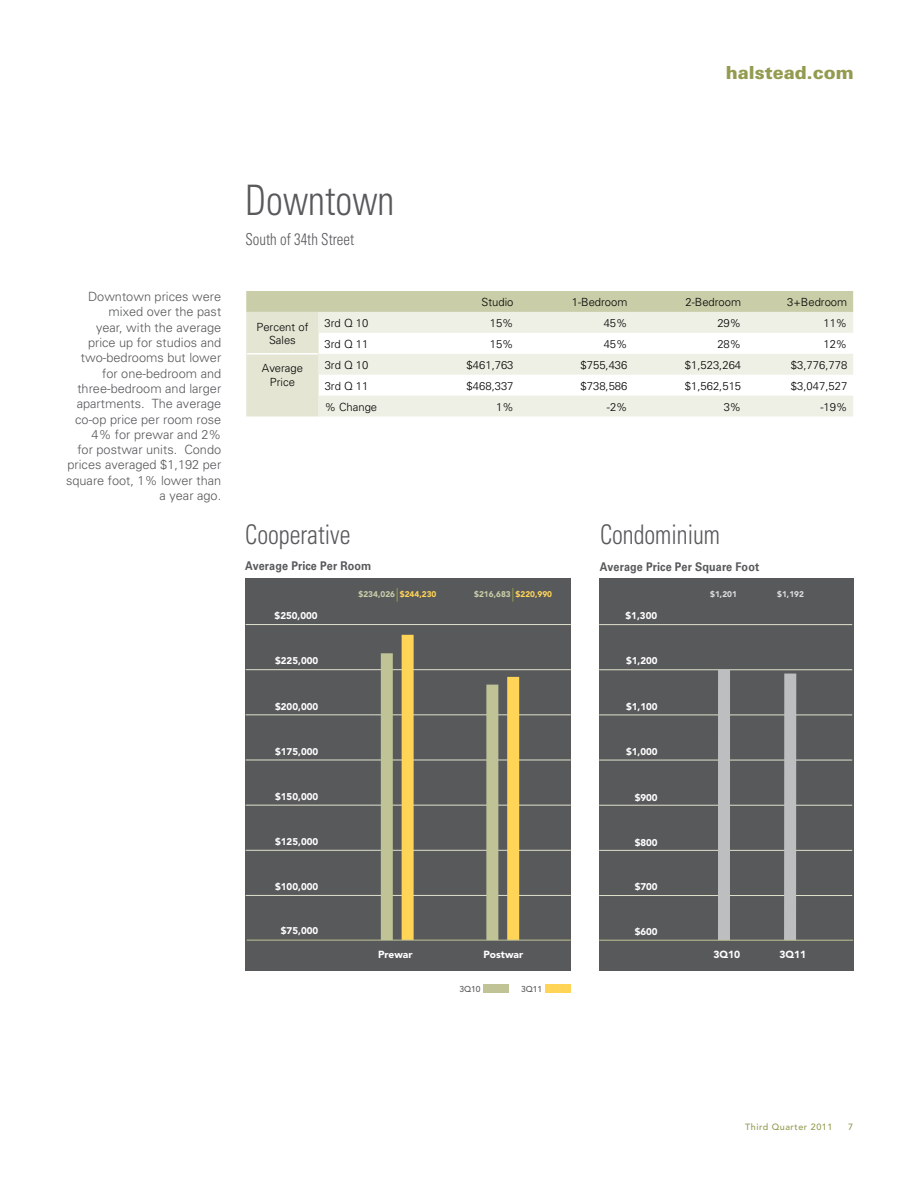
<style>
.page{position:relative;width:918px;height:1188px;background:#fff}
.page>*{position:absolute;margin:0;border:0;box-sizing:border-box;transform-origin:0 0}
.t1{font:300 condensed 42px "Univers";color:#58595b;scale:.9 1}
.t2{font:300 condensed 27px "Univers";color:#58595b;scale:.9 1}
.t3{font:900 18px "Univers";color:#949b50}
.t4{font:300 condensed 16.5px "Univers";color:#58595b;scale:.9 1}
.t5{font:300 12.75px/15.3px "Univers";color:#58595b;text-align:right}
.t6{font:700 12px "Univers";letter-spacing:.01em;color:#58595b;scale:.9 1}
.t7{font:300 11.25px/13.5px "Univers";color:#000;text-align:center}
.t8{font:900 10.2px "Avenir";color:#fff}
.t9{font:900 9.75px "Avenir";color:#fff}
.t10{font:500 9px "Avenir";letter-spacing:.06em;color:#949b50}
.t11{font:500 8.4px "Avenir";color:#58595b}
.t12{font:900 8.25px "Avenir";color:#c9cda8}
.t13{font:900 8.25px "Avenir";color:#dcddde}
.s1{color:#ffd457}
</style>
<div class="page">
<div style="left:246px;top:578px;width:325px;height:392px;background:#58595b"></div>
<hr style="left:246px;top:895px;width:325px;height:1px;background:#dfe1cb">
<hr style="left:246px;top:850px;width:325px;height:1px;background:#dfe1cb">
<hr style="left:246px;top:805px;width:325px;height:1px;background:#dfe1cb">
<hr style="left:246px;top:760px;width:325px;height:1px;background:#dfe1cb">
<hr style="left:246px;top:715px;width:325px;height:1px;background:#dfe1cb">
<hr style="left:246px;top:669px;width:325px;height:1px;background:#dfe1cb">
<hr style="left:246px;top:624px;width:325px;height:1px;background:#dfe1cb">
<div style="left:599px;top:578px;width:254px;height:392px;background:#58595b"></div>
<hr style="left:599px;top:895px;width:253px;height:1px;background:#dfe1cb">
<hr style="left:599px;top:850px;width:253px;height:1px;background:#dfe1cb">
<hr style="left:599px;top:805px;width:253px;height:1px;background:#dfe1cb">
<hr style="left:599px;top:760px;width:253px;height:1px;background:#dfe1cb">
<hr style="left:599px;top:715px;width:253px;height:1px;background:#dfe1cb">
<hr style="left:599px;top:670px;width:253px;height:1px;background:#dfe1cb">
<hr style="left:599px;top:624px;width:253px;height:1px;background:#dfe1cb">
<div style="left:546px;top:984px;width:25px;height:9px;background:#ffd457"></div>
<div style="left:484px;top:984px;width:25px;height:9px;background:#bfc396"></div>
<svg style="left:246px;top:291px;width:607px;height:126px;background:#d3d6b8"></svg>
<svg style="left:319px;top:312px;width:534px;height:105px;fill:#eff0e5"></svg>
<hr style="left:247px;top:353px;width:71px;height:2px;background:#fff">
<svg style="left:397px;top:588px;width:1px;height:14px"></svg>
<div style="left:381px;top:653px;width:12px;height:287px;background:#bfc396"></div>
<div style="left:402px;top:635px;width:12px;height:305px;background:#ffd457"></div>
<svg style="left:513px;top:588px;width:1px;height:14px"></svg>
<div style="left:486px;top:685px;width:12px;height:255px;background:#bfc396"></div>
<div style="left:507px;top:677px;width:12px;height:263px;background:#ffd457"></div>
<div style="left:718px;top:669px;width:12px;height:271px;background:#bcbec0"></div>
<div style="left:784px;top:674px;width:12px;height:266px;background:#bcbec0"></div>
<hr style="left:599px;top:940px;width:254px;height:1px;background:#bfc396">
<hr style="left:247px;top:940px;width:324px;height:1px;background:#bfc396">
<h3 class="t3" style="left:726px;top:61px;width:129px">halstead.com</h3>
<p class="t5" style="left:66px;top:289px;width:157px">Downtown prices were mixed over the past<br>year, with the average price up for studios and two-bedrooms but lower for one-bedroom and three-bedroom and larger apartments. The average co-op price per room rose<br>4% for prewar and 2%<br>for postwar units. Condo prices averaged $1,192 per square foot, 1% lower than a year ago.</p>
<h1 class="t1" style="left:245px;top:175px;width:167px">Downtown</h1>
<p class="t4" style="left:245px;top:229px;width:122px">South of 34th Street</p>
<p class="t7" style="left:482px;top:295px;width:33px">Studio</p>
<p class="t7" style="left:572px;top:295px;width:57px">1-Bedroom</p>
<p class="t7" style="left:685px;top:295px;width:57px">2-Bedroom</p>
<p class="t7" style="left:787px;top:295px;width:61px">3+Bedroom</p>
<p class="t7" style="left:257px;top:320px;width:53px">Percent of<br>Sales</p>
<p class="t7" style="left:325px;top:316px;width:45px">3rd Q 10</p>
<p class="t7" style="left:490px;top:316px;width:25px">15%</p>
<p class="t7" style="left:604px;top:316px;width:25px">45%</p>
<p class="t7" style="left:717px;top:316px;width:25px">29%</p>
<p class="t7" style="left:823px;top:316px;width:25px">11%</p>
<p class="t7" style="left:325px;top:337px;width:45px">3rd Q 11</p>
<p class="t7" style="left:490px;top:337px;width:25px">15%</p>
<p class="t7" style="left:604px;top:337px;width:25px">45%</p>
<p class="t7" style="left:717px;top:337px;width:25px">28%</p>
<p class="t7" style="left:823px;top:337px;width:25px">12%</p>
<p class="t7" style="left:262px;top:362px;width:43px">Average<br>Price</p>
<p class="t7" style="left:325px;top:358px;width:45px">3rd Q 10</p>
<p class="t7" style="left:467px;top:358px;width:48px">$461,763</p>
<p class="t7" style="left:581px;top:358px;width:48px">$755,436</p>
<p class="t7" style="left:685px;top:358px;width:58px">$1,523,264</p>
<p class="t7" style="left:791px;top:358px;width:58px">$3,776,778</p>
<p class="t7" style="left:325px;top:379px;width:45px">3rd Q 11</p>
<p class="t7" style="left:467px;top:379px;width:48px">$468,337</p>
<p class="t7" style="left:581px;top:379px;width:48px">$738,586</p>
<p class="t7" style="left:685px;top:379px;width:58px">$1,562,515</p>
<p class="t7" style="left:791px;top:379px;width:58px">$3,047,527</p>
<p class="t7" style="left:325px;top:400px;width:54px">% Change</p>
<p class="t7" style="left:496px;top:400px;width:19px">1%</p>
<p class="t7" style="left:607px;top:400px;width:22px">-2%</p>
<p class="t7" style="left:724px;top:400px;width:19px">3%</p>
<p class="t7" style="left:820px;top:400px;width:28px">-19%</p>
<h2 class="t2" style="left:245px;top:519px;width:118px">Cooperative</h2>
<h2 class="t2" style="left:600px;top:519px;width:135px">Condominium</h2>
<p class="t6" style="left:245px;top:559px;width:142px">Average Price Per Room</p>
<p class="t6" style="left:600px;top:560px;width:178px">Average Price Per Square Foot</p>
<p class="t12" style="left:358px;top:589px;width:79px">$234,026 <span class="s1">$244,230</span></p>
<p class="t12" style="left:474px;top:589px;width:79px">$216,683 <span class="s1">$220,990</span></p>
<p class="t13" style="left:710px;top:589px;width:28px">$1,201</p>
<p class="t9" style="left:275px;top:610px;width:45px">$250,000</p>
<p class="t9" style="left:626px;top:610px;width:33px">$1,300</p>
<p class="t9" style="left:275px;top:654px;width:45px">$225,000</p>
<p class="t9" style="left:626px;top:655px;width:33px">$1,200</p>
<p class="t9" style="left:275px;top:700px;width:45px">$200,000</p>
<p class="t9" style="left:626px;top:701px;width:33px">$1,100</p>
<p class="t9" style="left:275px;top:745px;width:45px">$175,000</p>
<p class="t9" style="left:626px;top:746px;width:33px">$1,000</p>
<p class="t9" style="left:275px;top:791px;width:45px">$150,000</p>
<p class="t9" style="left:635px;top:791px;width:25px">$900</p>
<p class="t9" style="left:275px;top:836px;width:45px">$125,000</p>
<p class="t9" style="left:635px;top:836px;width:25px">$800</p>
<p class="t9" style="left:275px;top:880px;width:45px">$100,000</p>
<p class="t9" style="left:635px;top:881px;width:25px">$700</p>
<p class="t9" style="left:281px;top:925px;width:39px">$75,000</p>
<p class="t9" style="left:635px;top:926px;width:25px">$600</p>
<p class="t8" style="left:378px;top:949px;width:36px">Prewar</p>
<p class="t8" style="left:483px;top:949px;width:41px">Postwar</p>
<p class="t8" style="left:713px;top:948px;width:28px">3Q10</p>
<p class="t11" style="left:459px;top:985px;width:23px">3Q10</p>
<p class="t11" style="left:521px;top:984px;width:23px">3Q11</p>
<p class="t13" style="left:777px;top:589px;width:28px">$1,192</p>
<p class="t8" style="left:779px;top:949px;width:28px">3Q11</p>
<p class="t10" style="left:745px;top:1122px;width:89px">Third Quarter 2011</p>
<p class="t10" style="left:848px;top:1122px;width:7px">7</p>
</div>
